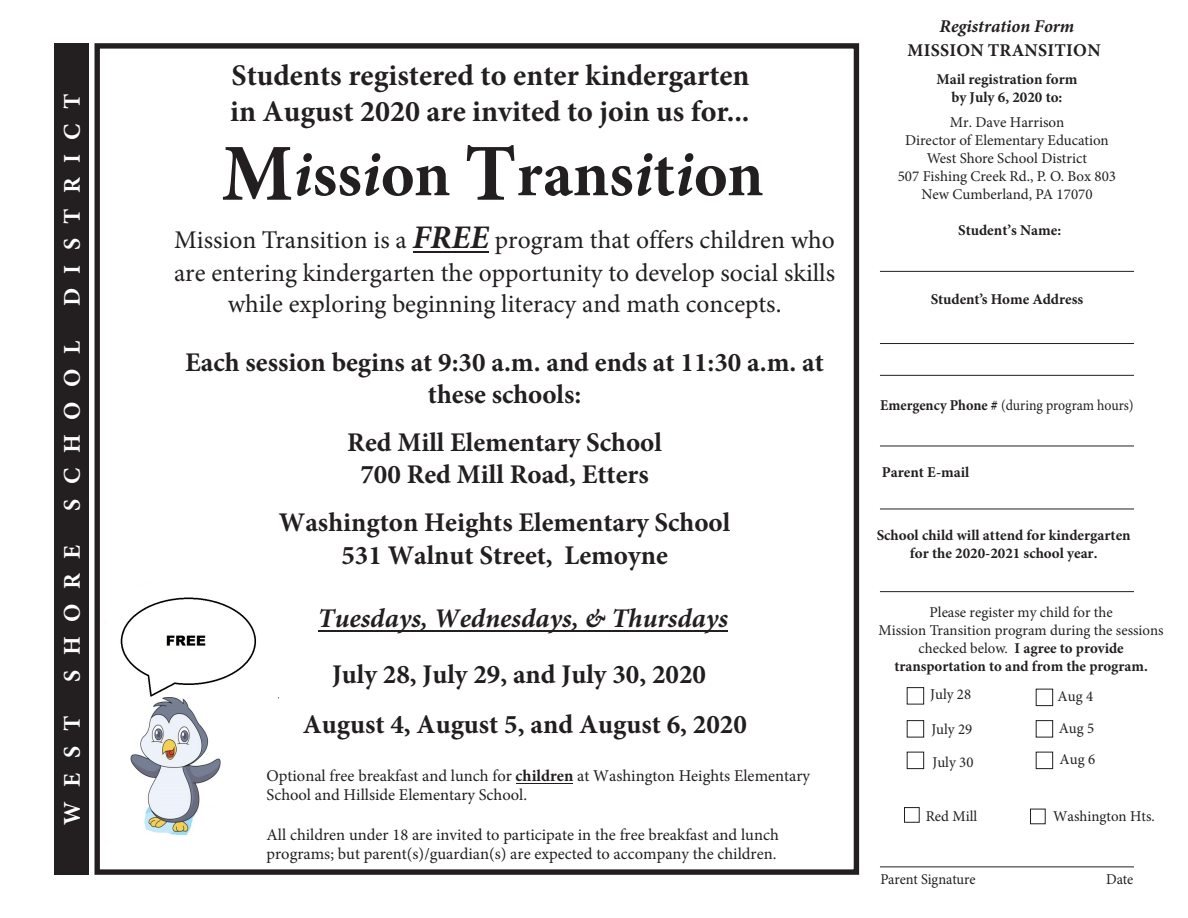
<style>
.page{position:relative;width:1188px;height:918px;background:#fff}
.page>*{position:absolute;margin:0;border:0;box-sizing:border-box;transform-origin:0 0}
.t1{font:700 64.5px "Minion Pro";letter-spacing:-.005em;color:#231f20}
.t2{font:700 30px/36px "Minion Pro";color:#231f20}
.t3{font:700 27px/32.4px "Minion Pro";color:#231f20;text-align:center}
.t4{font:700 27px/50.1px "Minion Pro";color:#221e1f;text-align:center}
.t5{font:italic 700 27px "Minion Pro";color:#231f20}
.t6{font:25.5px/33.8px "Minion Pro";color:#231f20}
.t7{font:700 24px "Minion Pro";letter-spacing:.61em;color:#fff}
.t8{font:700 18px "Minion Pro";letter-spacing:.015em;color:#231f20}
.t9{font:italic 700 18px "Minion Pro";color:#231f20}
.t10{font:16.5px/19.5px "Minion Pro";color:#221e1f}
.t11{font:15px/18px "Minion Pro";color:#231f20;text-align:center}
.t12{font:700 15px/18px "Minion Pro";color:#231f20;text-align:center}
.t13{font:15px "Minion Pro";color:#231f20;scale:.92 1}
.t14{font:700 15px "Minion Pro";color:#221e1f}
.t15{font:15px "Minion Pro";color:#221e1f}
.t16{font:15px "Minion Pro";color:#231f20;scale:.96 1}
.s1{font-size:81px}
.s2{font-style:italic}
.s3{font-weight:700;font-style:italic;font-size:33px}
.s4{font-weight:700}
</style>
<div class="page">
<img style="left:120px;top:597px;width:136px;height:101px">
<img style="left:88px;top:698px;width:133px;height:147px">
<svg style="left:231px;top:650px;width:25px;height:47px"></svg>
<svg style="left:94px;top:685px;width:10px;height:58px"></svg>
<div style="left:95px;top:43px;width:764px;height:832px;border:5px solid #231f20"></div>
<hr style="left:880px;top:271px;width:254px;height:1px;background:#231f20">
<hr style="left:880px;top:343px;width:254px;height:1px;background:#231f20">
<hr style="left:880px;top:375px;width:254px;height:1px;background:#231f20">
<hr style="left:880px;top:446px;width:254px;height:1px;background:#231f20">
<hr style="left:880px;top:591px;width:254px;height:1px;background:#231f20">
<hr style="left:880px;top:867px;width:254px;height:1px;background:#231f20">
<div style="left:54px;top:43px;width:34px;height:832px;background:#231f20"></div>
<hr style="left:880px;top:509px;width:254px;height:1px;background:#231f20">
<hr style="left:318px;top:630px;width:410px;height:2px;background:#231f20">
<div style="left:907px;top:752px;width:17px;height:17px;border:1px solid #231f20"></div>
<div style="left:907px;top:720px;width:17px;height:17px;border:1px solid #231f20"></div>
<div style="left:907px;top:687px;width:17px;height:17px;border:1px solid #231f20"></div>
<div style="left:1036px;top:752px;width:17px;height:17px;border:1px solid #231f20"></div>
<div style="left:1036px;top:720px;width:17px;height:17px;border:1px solid #231f20"></div>
<div style="left:1036px;top:689px;width:17px;height:17px;border:1px solid #231f20"></div>
<div style="left:1030px;top:809px;width:15px;height:15px;border:1px solid #231f20"></div>
<div style="left:904px;top:807px;width:15px;height:15px;border:1px solid #231f20"></div>
<hr style="left:516px;top:783px;width:57px;height:1px;background:#221e1f">
<hr style="left:413px;top:252px;width:75px;height:1px;background:#231f20">
<p class="t7" style="left:55px;top:306px;width:215px;rotate:-90deg">DISTRICT</p>
<p class="t7" style="left:55px;top:511px;width:172px;rotate:-90deg">SCHOOL</p>
<p class="t7" style="left:55px;top:682px;width:138px;rotate:-90deg">SHORE</p>
<p class="t7" style="left:55px;top:825px;width:110px;rotate:-90deg">WEST</p>
<p class="t2" style="left:230px;top:57px;width:521px">Students registered to enter kindergarten in August 2020 are invited to join us for...</p>
<p class="t1" style="left:221px;top:129px;width:544px"><span class="s1">M</span><span class="s2">i</span>ss<span class="s2">i</span>on <span class="s1">T</span>rans<span class="s2">i</span>t<span class="s2">i</span>on</p>
<p class="t6" style="left:174px;top:223px;width:663px">Mission Transition is a <span class="s3">FREE</span> program that offers children who are entering kindergarten the opportunity to develop social skills</p>
<p class="t6" style="left:228px;top:287px;width:555px">while exploring beginning literacy and math concepts.</p>
<p class="t3" style="left:185px;top:346px;width:640px">Each session begins at 9:30 a.m. and ends at 11:30 a.m. at these schools:</p>
<p class="t3" style="left:347px;top:426px;width:316px">Red Mill Elementary School<br>700 Red Mill Road, Etters</p>
<p class="t3" style="left:279px;top:506px;width:453px">Washington Heights Elementary School<br>531 Walnut Street, Lemoyne</p>
<h3 class="t5" style="left:318px;top:599px;width:412px">Tuesdays, Wednesdays, &amp; Thursdays</h3>
<h3 class="t4" style="left:303px;top:649px;width:446px">July 28, July 29, and July 30, 2020<br>August 4, August 5, and August 6, 2020</h3>
<p class="t10" style="left:267px;top:766px;width:545px">Optional free breakfast and lunch for <span class="s4">children</span> at Washington Heights Elementary<br>School and Hillside Elementary School.</p>
<p class="t10" style="left:267px;top:825px;width:514px">All children under 18 are invited to participate in the free breakfast and lunch programs; but parent(s)/guardian(s) are expected to accompany the children.</p>
<p class="t9" style="left:940px;top:13px;width:136px">Registration Form</p>
<p class="t8" style="left:908px;top:37px;width:195px">MISSION TRANSITION</p>
<p class="t12" style="left:936px;top:70px;width:143px">Mail registration form by July 6, 2020 to:</p>
<p class="t11" style="left:898px;top:113px;width:220px">Mr. Dave Harrison<br>Director of Elementary Education<br>West Shore School District<br>507 Fishing Creek Rd., P. O. Box 803<br>New Cumberland, PA 17070</p>
<p class="t14" style="left:958px;top:220px;width:105px">Student’s Name:</p>
<p class="t12" style="left:931px;top:290px;width:154px">Student’s Home Address</p>
<p class="t13" style="left:880px;top:395px;width:277px"><span class="s4">Emergency Phone #</span> (during program hours)</p>
<p class="t14" style="left:882px;top:462px;width:89px">Parent E-mail</p>
<p class="t12" style="left:877px;top:526px;width:256px">School child will attend for kindergarten for the 2020-2021 school year.</p>
<p class="t11" style="left:879px;top:603px;width:287px">Please register my child for the<br>Mission Transition program during the sessions checked below. <span class="s4">I agree to provide transportation to and from the program.</span></p>
<p class="t11" style="left:930px;top:686px;width:42px">July 28</p>
<p class="t11" style="left:1058px;top:688px;width:37px">Aug 4</p>
<p class="t11" style="left:931px;top:713px;width:44px;line-height:32.7px;text-align:left">July 29<br>July 30</p>
<p class="t15" style="left:926px;top:806px;width:53px">Red Mill</p>
<p class="t11" style="left:1059px;top:719px;width:37px">Aug 5</p>
<p class="t11" style="left:1060px;top:750px;width:37px">Aug 6</p>
<p class="t15" style="left:1053px;top:806px;width:103px">Washington Hts.</p>
<p class="t16" style="left:881px;top:869px;width:100px">Parent Signature</p>
<p class="t16" style="left:1106px;top:869px;width:30px">Date</p>
</div>
